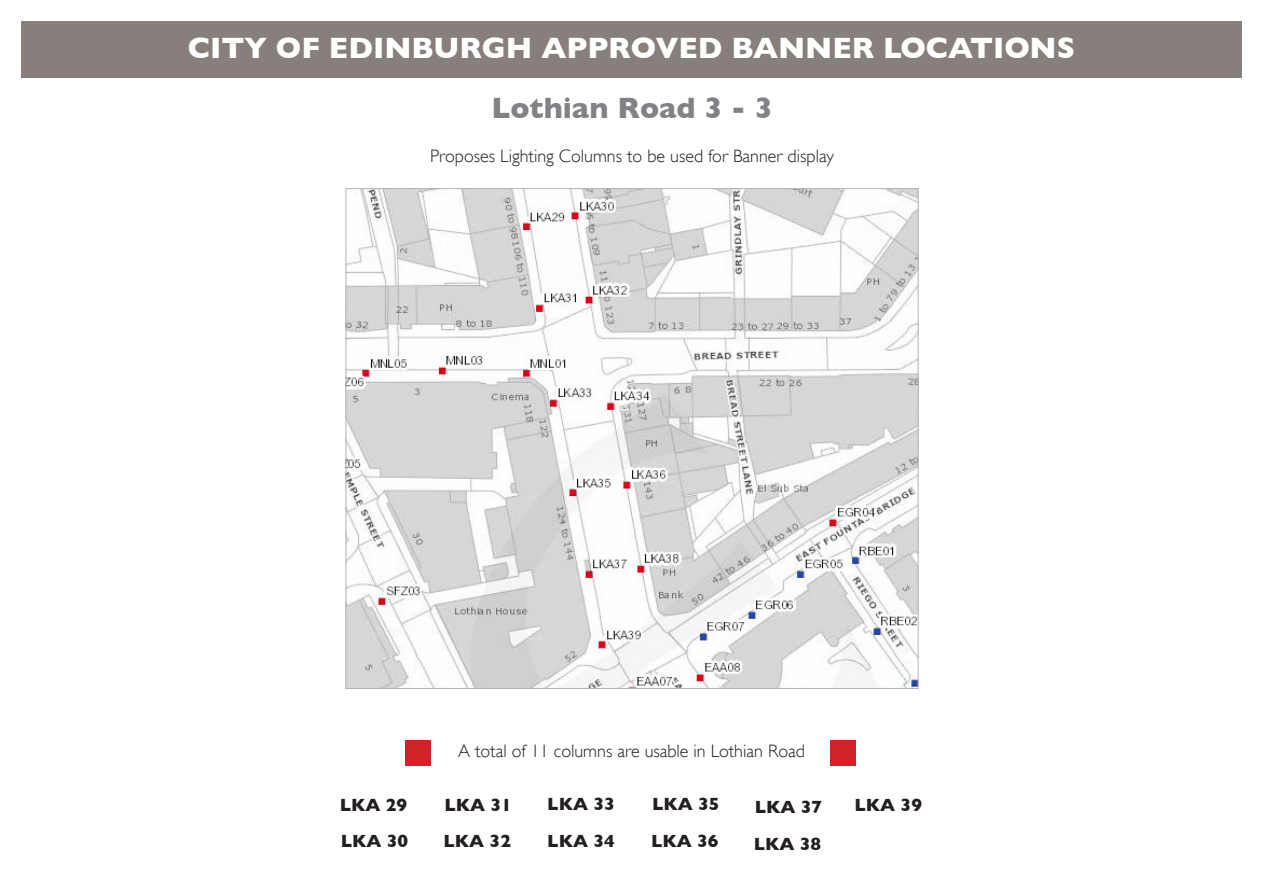
<style>
.page{position:relative;width:1263px;height:893px;background:#fff}
.page>*{position:absolute;margin:0;border:0;box-sizing:border-box;transform-origin:0 0}
.t1{font:700 30px "Gill Sans";color:#fff}
.t2{font:700 30px "Gill Sans";color:#808285}
.t3{font:300 18px "Gill Sans";color:#231f20}
.t4{font:700 18px/37.2px "Gill Sans";color:#231f20}
</style>
<div class="page">
<div style="left:21px;top:22px;width:1221px;height:56px;background:#867f7c"></div>
<img style="left:347px;top:190px;width:569px;height:497px">
<div style="left:831px;top:740px;width:25px;height:25px;background:#d1232a"></div>
<div style="left:405px;top:740px;width:25px;height:25px;background:#d1232a"></div>
<h1 class="t1" style="left:188px;top:30px;width:889px">CITY OF EDINBURGH APPROVED BANNER LOCATIONS</h1>
<p class="t2" style="left:491px;top:90px;width:283px">Lothian Road 3 - 3</p>
<p class="t3" style="left:430px;top:145px;width:405px">Proposes Lighting Columns to be used for Banner display</p>
<p class="t4" style="left:340px;top:786px;width:69px">LKA 29</p>
<p class="t4" style="left:341px;top:823px;width:69px">LKA 30</p>
<p class="t3" style="left:458px;top:741px;width:348px">A total of 11 columns are usable in Lothian Road</p>
<p class="t4" style="left:443px;top:786px;width:70px;line-height:36.3px">LKA 31<br>LKA 32</p>
<p class="t4" style="left:547px;top:785px;width:69px">LKA 33</p>
<p class="t4" style="left:547px;top:822px;width:69px">LKA 34</p>
<p class="t4" style="left:651px;top:785px;width:70px">LKA 35<br>LKA 36</p>
<p class="t4" style="left:754px;top:788px;width:70px">LKA 37<br>LKA 38</p>
<p class="t4" style="left:854px;top:786px;width:69px">LKA 39</p>
</div>
